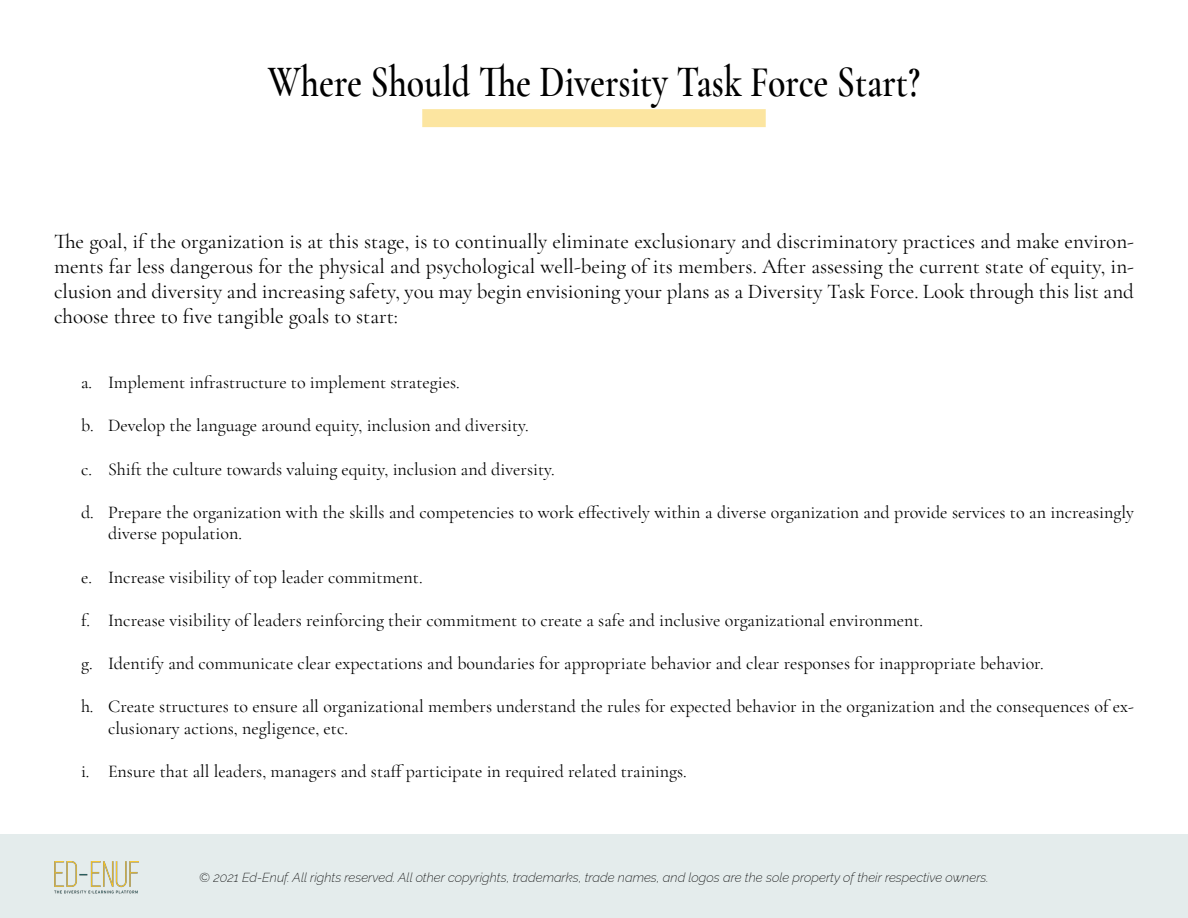
<style>
.page{position:relative;width:1188px;height:918px;background:#fff}
.page>*{position:absolute;margin:0;border:0;box-sizing:border-box;transform-origin:0 0}
.t1{font:600 45px "Cormorant Garamond";color:#000;scale:.8 1}
.t2{font:21px/25.2px "Cormorant Garamond";color:#000;text-align:justify}
.t3{font:18px/21.6px "Cormorant Garamond";color:#000}
.t4{font:italic 200 13.05px "Raleway";color:#000}
</style>
<div class="page">
<div style="left:0;top:834px;width:1188px;height:84px;background:#e4ecec"></div>
<img style="left:54px;top:862px;width:84px;height:31px">
<div style="left:422px;top:109px;width:344px;height:18px;background:#fce5a0"></div>
<h1 class="t1" style="left:268px;top:54px;width:817px">Where Should The Diversity Task Force Start?</h1>
<p class="t2" style="left:54px;top:228px;width:1082px">The goal, if the organization is at this stage, is to continually eliminate exclusionary and discriminatory practices and make environ&shy;ments far less dangerous for the physical and psychological well-being of its members. After assessing the current state of equity, in&shy;clusion and diversity and increasing safety, you may begin envisioning your plans as a Diversity Task Force. Look through this list and choose three to five tangible goals to start:</p>
<p class="t3" style="left:81px;top:372px;width:380px">a. Implement infrastructure to implement strategies.</p>
<p class="t3" style="left:81px;top:415px;width:449px">b. Develop the language around equity, inclusion and diversity.</p>
<p class="t3" style="left:81px;top:458px;width:475px">c. Shift the culture towards valuing equity, inclusion and diversity.</p>
<p class="t3" style="left:108px;top:501px;width:1027px;text-indent:-27px">d. Prepare the organization with the skills and competencies to work effectively within a diverse organization and provide services to an increasingly diverse population.</p>
<p class="t3" style="left:81px;top:566px;width:343px">e. Increase visibility of top leader commitment.</p>
<p class="t3" style="left:81px;top:609px;width:844px">f. Increase visibility of leaders reinforcing their commitment to create a safe and inclusive organizational environment.</p>
<p class="t3" style="left:81px;top:652px;width:964px">g. Identify and communicate clear expectations and boundaries for appropriate behavior and clear responses for inappropriate behavior.</p>
<p class="t3" style="left:108px;top:696px;width:1028px;text-indent:-27px">h. Create structures to ensure all organizational members understand the rules for expected behavior in the organization and the consequences of ex&shy;clusionary actions, negligence, etc.</p>
<p class="t3" style="left:81px;top:760px;width:607px">i. Ensure that all leaders, managers and staff participate in required related trainings.</p>
<p class="t4" style="left:199px;top:867px;width:791px">© 2021 Ed-Enuf. All rights reserved. All other copyrights, trademarks, trade names, and logos are the sole property of their respective owners.</p>
</div>
